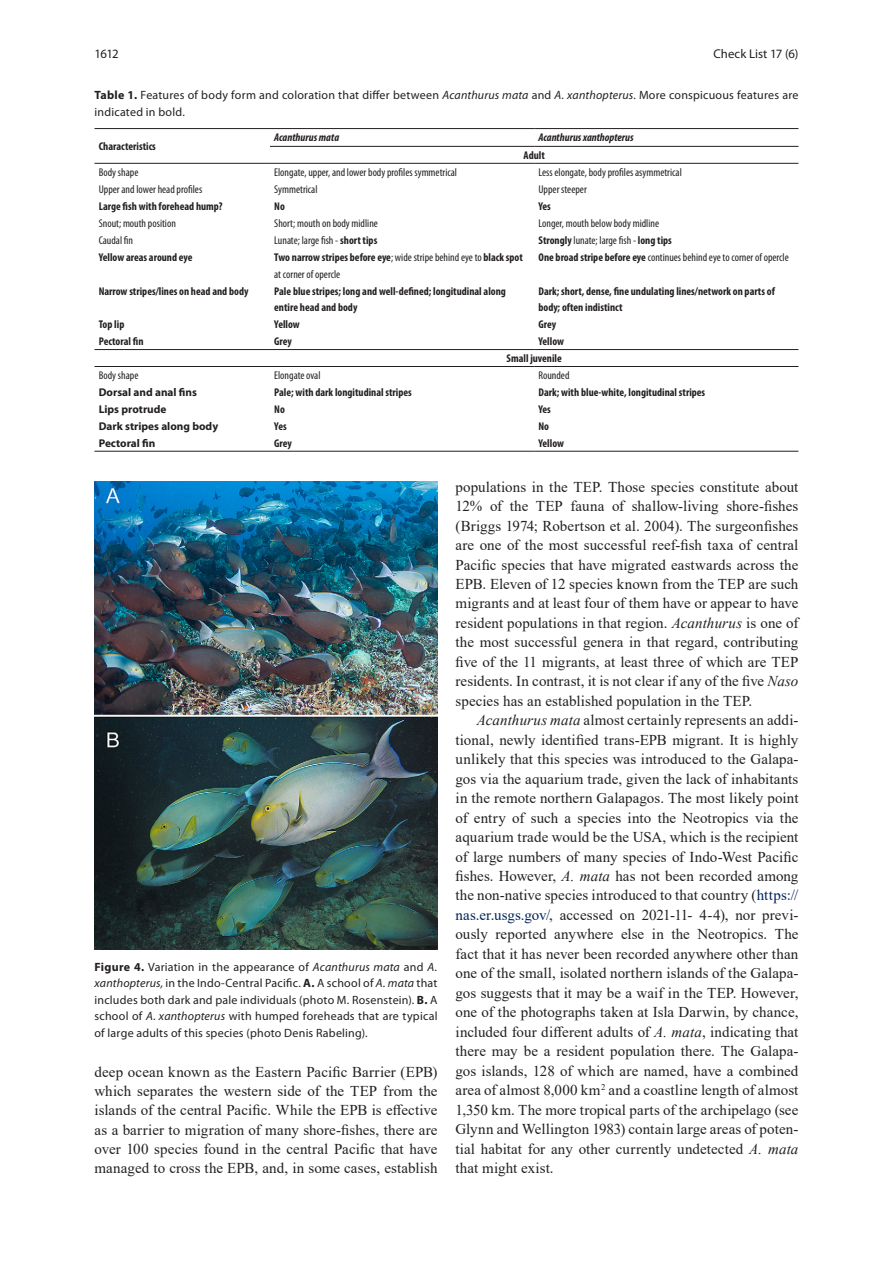
<style>
.page{position:relative;width:893px;height:1263px;background:#fff}
.page>*{position:absolute;margin:0;border:0;box-sizing:border-box;transform-origin:0 0}
.Body_-_Indented{font:15px/19.5px "Times New Roman";letter-spacing:.005em;color:#231f20;text-align:justify}
.Body_-_Non-ind__spac{font:15px/19.5px "Times New Roman";letter-spacing:.005em;color:#231f20;text-align:justify}
.t1{font:12.75px "Myriad Pro";color:#231f20}
.CAPTIONS{font:12px/16.5px "Myriad Pro";letter-spacing:.015em;color:#231f20}
.t2{font:condensed 11.25px/16.8px "Myriad Pro";color:#231f20}
.t3{font:700 condensed 11.25px/16.8px "Myriad Pro";color:#231f20}
.t4{font:700 11.25px "Myriad Pro";color:#231f20}
.t5{font:italic 700 condensed 11.25px "Myriad Pro";color:#231f20}
.s1{font-weight:700}
.s2{font-style:italic}
.s3{color:#00235b}
</style>
<div class="page">
<hr style="left:270px;top:128px;width:264px;height:1px;background:#231f20">
<hr style="left:534px;top:128px;width:264px;height:1px;background:#231f20">
<hr style="left:94px;top:349px;width:176px;height:1px;background:#231f20">
<hr style="left:94px;top:366px;width:176px;height:1px;background:#231f20">
<hr style="left:94px;top:128px;width:176px;height:1px;background:#231f20">
<hr style="left:94px;top:163px;width:176px;height:1px;background:#231f20">
<hr style="left:270px;top:146px;width:264px;height:1px;background:#231f20">
<hr style="left:534px;top:146px;width:264px;height:1px;background:#231f20">
<hr style="left:270px;top:163px;width:264px;height:1px;background:#231f20">
<hr style="left:534px;top:163px;width:264px;height:1px;background:#231f20">
<hr style="left:270px;top:349px;width:264px;height:1px;background:#231f20">
<hr style="left:534px;top:349px;width:264px;height:1px;background:#231f20">
<hr style="left:270px;top:366px;width:264px;height:1px;background:#231f20">
<hr style="left:534px;top:366px;width:264px;height:1px;background:#231f20">
<hr style="left:94px;top:451px;width:176px;height:1px;background:#231f20">
<hr style="left:270px;top:451px;width:264px;height:1px;background:#231f20">
<hr style="left:534px;top:451px;width:264px;height:1px;background:#231f20">
<img style="left:94px;top:481px;width:343px;height:468px">
<p class="t1" style="left:94px;top:46px;width:26px">1612</p>
<p class="t1" style="left:713px;top:46px;width:87px">Check List 17 (6)</p>
<p class="CAPTIONS" style="left:94px;top:87px;width:705px"><span class="s1">Table 1.</span> Features of body form and coloration that differ between <span class="s2">Acanthurus mata</span> and <span class="s2">A. xanthopterus.</span> More conspicuous features are indicated in bold.</p>
<p class="t3" style="left:99px;top:137px;width:59px">Characteristics</p>
<p class="t5" style="left:274px;top:130px;width:66px">Acanthurus mata</p>
<p class="t5" style="left:538px;top:130px;width:97px">Acanthurus xanthopterus</p>
<p class="t3" style="left:524px;top:147px;width:23px">Adult</p>
<p class="t2" style="left:99px;top:164px;width:41px">Body shape</p>
<p class="t2" style="left:274px;top:164px;width:184px">Elongate, upper, and lower body profiles symmetrical</p>
<p class="t2" style="left:538px;top:164px;width:145px">Less elongate, body profiles asymmetrical</p>
<p class="t2" style="left:99px;top:181px;width:105px">Upper and lower head profiles</p>
<p class="t2" style="left:274px;top:181px;width:45px">Symmetrical</p>
<p class="t2" style="left:538px;top:181px;width:50px">Upper steeper</p>
<p class="t3" style="left:99px;top:197px;width:125px">Large fish with forehead hump?</p>
<p class="t3" style="left:274px;top:197px;width:12px">No</p>
<p class="t3" style="left:538px;top:197px;width:14px">Yes</p>
<p class="t2" style="left:99px;top:215px;width:79px">Snout; mouth position</p>
<p class="t2" style="left:274px;top:215px;width:105px">Short; mouth on body midline</p>
<p class="t2" style="left:538px;top:215px;width:122px">Longer, mouth below body midline</p>
<p class="t2" style="left:99px;top:231px;width:36px">Caudal fin</p>
<p class="t2" style="left:274px;top:231px;width:105px">Lunate; large fish - <span class="s1">short tips</span></p>
<p class="t2" style="left:538px;top:231px;width:135px"><span class="s1">Strongly</span> lunate; large fish - <span class="s1">long tips</span></p>
<p class="t3" style="left:99px;top:248px;width:95px">Yellow areas around eye</p>
<p class="t2" style="left:274px;top:248px;width:250px"><span class="s1">Two narrow stripes before eye</span>; wide stripe behind eye to <span class="s1">black spot </span>at corner of opercle</p>
<p class="t2" style="left:538px;top:248px;width:252px"><span class="s1">One broad stripe before eye</span> continues behind eye to corner of opercle</p>
<p class="t3" style="left:99px;top:282px;width:151px">Narrow stripes/lines on head and body</p>
<p class="t3" style="left:274px;top:282px;width:233px">Pale blue stripes; long and well-defined; longitudinal along entire head and body</p>
<p class="t3" style="left:538px;top:282px;width:238px">Dark; short, dense, fine undulating lines/network on parts of body; often indistinct</p>
<p class="t3" style="left:99px;top:316px;width:27px">Top lip</p>
<p class="t3" style="left:274px;top:316px;width:27px">Yellow</p>
<p class="t3" style="left:538px;top:316px;width:19px">Grey</p>
<p class="t3" style="left:99px;top:333px;width:46px">Pectoral fin</p>
<p class="t3" style="left:274px;top:333px;width:19px">Grey</p>
<p class="t3" style="left:538px;top:333px;width:27px">Yellow</p>
<p class="t3" style="left:507px;top:350px;width:57px">Small juvenile</p>
<p class="t2" style="left:99px;top:367px;width:41px">Body shape</p>
<p class="t2" style="left:274px;top:367px;width:48px">Elongate oval</p>
<p class="t2" style="left:538px;top:367px;width:33px">Rounded</p>
<p class="t4" style="left:99px;top:385px;width:100px">Dorsal and anal fins</p>
<p class="t3" style="left:274px;top:384px;width:139px">Pale; with dark longitudinal stripes</p>
<p class="t3" style="left:538px;top:384px;width:168px">Dark; with blue-white, longitudinal stripes</p>
<p class="t4" style="left:99px;top:402px;width:69px">Lips protrude</p>
<p class="t3" style="left:274px;top:401px;width:12px">No</p>
<p class="t3" style="left:538px;top:401px;width:14px">Yes</p>
<p class="t4" style="left:99px;top:419px;width:121px">Dark stripes along body</p>
<p class="t3" style="left:274px;top:418px;width:14px">Yes</p>
<p class="t3" style="left:538px;top:418px;width:12px">No</p>
<p class="t4" style="left:99px;top:436px;width:58px">Pectoral fin</p>
<p class="t3" style="left:274px;top:435px;width:19px">Grey</p>
<p class="t3" style="left:538px;top:435px;width:27px">Yellow</p>
<p class="CAPTIONS" style="left:94px;top:958px;width:344px;text-align:justify"><span class="s1">Figure 4.</span> Variation in the appearance of <span class="s2">Acanthurus mata</span> and <span class="s2">A. xanthopterus,</span> in the Indo-Central Pacific. <span class="s1">A.</span> A school of <span class="s2">A. mata</span> that includes both dark and pale individuals (photo M. Rosenstein). <span class="s1">B.</span> A school of <span class="s2">A. xanthopterus</span> with humped foreheads that are typical of large adults of this species (photo Denis Rabeling).</p>
<p class="Body_-_Non-ind__spac" style="left:94px;top:1062px;width:344px">deep ocean known as the Eastern Pacific Barrier (EPB) which separates the western side of the TEP from the islands of the central Pacific. While the EPB is effective as a barrier to migration of many shore-fishes, there are over 100 species found in the central Pacific that have managed to cross the EPB, and, in some cases, establish</p>
<p class="Body_-_Non-ind__spac" style="left:455px;top:476px;width:344px">populations in the TEP. Those species constitute about 12% of the TEP fauna of shallow-living shore-fishes (Briggs 1974; Robertson et al. 2004). The surgeonfishes are one of the most successful reef-fish taxa of central Pacific species that have migrated eastwards across the EPB. Eleven of 12 species known from the TEP are such migrants and at least four of them have or appear to have resident populations in that region. <span class="s2">Acanthurus</span> is one of the most successful genera in that regard, contributing five of the 11 migrants, at least three of which are TEP residents. In contrast, it is not clear if any of the five <span class="s2">Naso </span>species has an established population in the TEP.</p>
<p class="Body_-_Indented" style="left:455px;top:710px;width:344px;text-indent:21px"><span class="s2">Acanthurus mata</span> almost certainly represents an addi&shy;tional, newly identified trans-EPB migrant. It is highly unlikely that this species was introduced to the Galapa&shy;gos via the aquarium trade, given the lack of inhabitants in the remote northern Galapagos. The most likely point of entry of such a species into the Neotropics via the aquarium trade would be the USA, which is the recipient of large numbers of many species of Indo-West Pacific fishes. However, <span class="s2">A. mata</span> has not been recorded among the non-native species introduced to that country (<span class="s3">https:// nas.er.usgs.gov/</span>, accessed on 2021-11- 4-4), nor previ&shy;ously reported anywhere else in the Neotropics. The fact that it has never been recorded anywhere other than one of the small, isolated northern islands of the Galapa&shy;gos suggests that it may be a waif in the TEP. However, one of the photographs taken at Isla Darwin, by chance, included four different adults of <span class="s2">A. mata</span>, indicating that there may be a resident population there. The Galapa&shy;gos islands, 128 of which are named, have a combined area of almost 8,000 km<sup>2</sup> and a coastline length of almost 1,350 km. The more tropical parts of the archipelago (see Glynn and Wellington 1983) contain large areas of poten&shy;tial habitat for any other currently undetected <span class="s2">A. mata </span>that might exist.</p>
</div>
